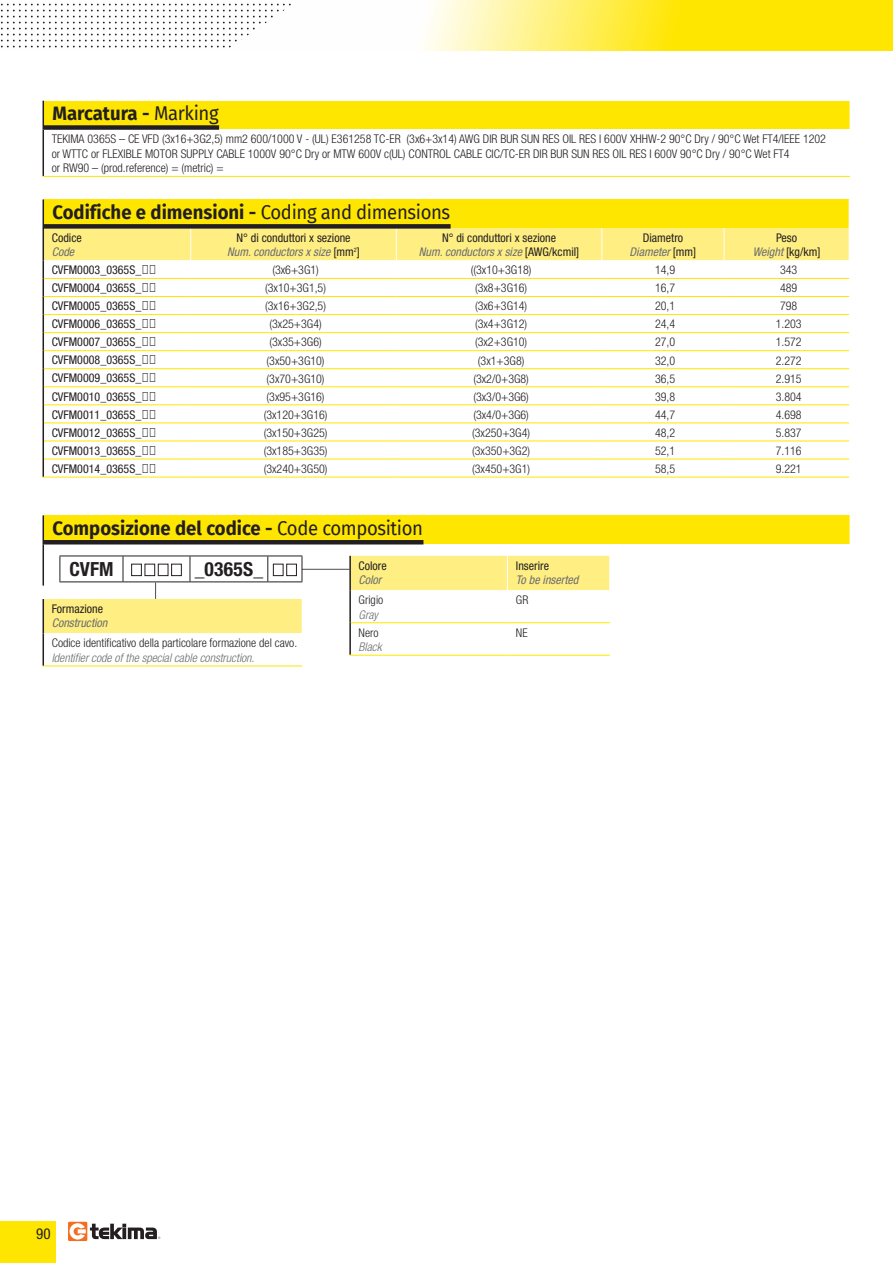
<style>
.page{position:relative;width:893px;height:1263px;background:#fff}
.page>*{position:absolute;margin:0;border:0;box-sizing:border-box;transform-origin:0 0}
.t1{font:700 19.5px "Fira Sans";color:#231f20;scale:.95 1}
.t2{font:700 condensed 19.5px "Helvetica Neue";letter-spacing:.01em;color:#231f20}
.t3{font:condensed 15px "Helvetica Neue";color:#231f20}
.t4{font:300 condensed 12px/14.4px "Helvetica Neue";color:#231f20}
.t5{font:condensed 12px/14.4px "Helvetica Neue";color:#231f20;text-align:center}
.t6{font:italic 300 condensed 12px "Helvetica Neue";color:#6c6d70}
.t7{font:italic condensed 12px "Helvetica Neue";color:#6c6d70}
.s1{font-weight:400}
.s2{font-style:italic;color:#6c6d70}
</style>
<div class="page">
<svg style="left:424px;top:0;width:469px;height:51px"></svg>
<svg style="left:0;top:3px;width:291px;height:45px"></svg>
<div style="left:0;top:1222px;width:55px;height:41px;background:#ffe601"></div>
<svg style="left:68px;top:1222px;width:19px;height:19px"></svg>
<svg style="left:70px;top:1223px;width:90px;height:16px"></svg>
<hr style="left:43px;top:477px;width:148px;height:1px;background:#ffe601">
<hr style="left:191px;top:477px;width:205px;height:1px;background:#ffe601">
<hr style="left:396px;top:477px;width:206px;height:1px;background:#ffe601">
<hr style="left:602px;top:477px;width:122px;height:1px;background:#ffe601">
<hr style="left:724px;top:477px;width:125px;height:1px;background:#ffe601">
<svg style="left:43px;top:199px;width:807px;height:278px"></svg>
<div style="left:44px;top:224px;width:407px;height:5px;background:#231f20"></div>
<hr style="left:250px;top:569px;width:99px;height:1px;background:#231f20">
<div style="left:43px;top:515px;width:807px;height:29px;background:#ffe601"></div>
<hr style="left:43px;top:544px;width:1px;height:42px;background:#231f20">
<svg style="left:43px;top:515px;width:1px;height:29px"></svg>
<hr style="left:44px;top:540px;width:379px;height:4px;background:#231f20">
<div style="left:43px;top:599px;width:259px;height:34px;background:#ffef83"></div>
<hr style="left:43px;top:666px;width:259px;height:1px;background:#ffe601">
<hr style="left:43px;top:599px;width:1px;height:34px;background:#231f20">
<hr style="left:43px;top:633px;width:1px;height:33px;background:#231f20">
<svg style="left:351px;top:556px;width:259px;height:99px"></svg>
<hr style="left:507px;top:556px;width:1px;height:34px;background:#fff">
<hr style="left:349px;top:556px;width:2px;height:34px;background:#231f20">
<hr style="left:609px;top:556px;width:1px;height:34px;background:#fff">
<hr style="left:349px;top:590px;width:2px;height:33px;background:#231f20">
<hr style="left:349px;top:623px;width:2px;height:32px;background:#231f20">
<hr style="left:351px;top:622px;width:156px;height:1px;background:#ffe601">
<hr style="left:507px;top:622px;width:103px;height:1px;background:#ffe601">
<hr style="left:349px;top:655px;width:158px;height:1px;background:#ffe601">
<hr style="left:507px;top:655px;width:103px;height:1px;background:#ffe601">
<svg style="left:60px;top:556px;width:243px;height:43px"></svg>
<hr style="left:60px;top:581px;width:63px;height:1px;background:#231f20">
<hr style="left:123px;top:581px;width:67px;height:1px;background:#231f20">
<hr style="left:190px;top:581px;width:78px;height:1px;background:#231f20">
<hr style="left:268px;top:581px;width:34px;height:1px;background:#231f20">
<div style="left:131px;top:564px;width:11px;height:12px;border:1px solid #231f20"></div>
<div style="left:145px;top:564px;width:10px;height:12px;border:1px solid #231f20"></div>
<div style="left:158px;top:564px;width:10px;height:12px;border:1px solid #231f20"></div>
<div style="left:171px;top:564px;width:11px;height:12px;border:1px solid #231f20"></div>
<div style="left:273px;top:564px;width:10px;height:12px;border:1px solid #231f20"></div>
<div style="left:286px;top:564px;width:11px;height:12px;border:1px solid #231f20"></div>
<div style="left:43px;top:101px;width:807px;height:29px;background:#ffe601"></div>
<svg style="left:43px;top:101px;width:1px;height:29px"></svg>
<hr style="left:43px;top:130px;width:1px;height:46px;background:#231f20">
<hr style="left:43px;top:176px;width:807px;height:1px;background:#ffe601">
<div style="left:44px;top:125px;width:175px;height:5px;background:#231f20"></div>
<h1 class="t1" style="left:53px;top:97px;width:176px">Marcatura - <span class="s1">Marking</span></h1>
<p class="t4" style="left:52px;top:132px;width:776px">TEKIMA 0365S – CE VFD (3x16+3G2,5) mm2 600/1000 V - (UL) E361258 TC-ER (3x6+3x14) AWG DIR BUR SUN RES OIL RES I 600V XHHW-2 90°C Dry / 90°C Wet FT4/IEEE 1202 or WTTC or FLEXIBLE MOTOR SUPPLY CABLE 1000V 90°C Dry or MTW 600V c(UL) CONTROL CABLE CIC/TC-ER DIR BUR SUN RES OIL RES I 600V 90°C Dry / 90°C Wet FT4<br>or RW90 – (prod.reference) = (metric) =</p>
<h1 class="t1" style="left:53px;top:196px;width:420px">Codifiche e dimensioni - <span class="s1">Coding and dimensions</span></h1>
<p class="t5" style="left:52px;top:230px;width:31px">Codice</p>
<p class="t7" style="left:52px;top:245px;width:24px">Code</p>
<p class="t5" style="left:227px;top:230px;width:134px">N° di conduttori x sezione<br><span class="s2">Num. conductors x size</span> [mm<sup>2</sup>]</p>
<p class="t5" style="left:419px;top:230px;width:162px">N° di conduttori x sezione<br><span class="s2">Num. conductors x size</span> [AWG/kcmil]</p>
<p class="t5" style="left:630px;top:230px;width:68px">Diametro<br><span class="s2">Diameter</span> [mm]</p>
<p class="t5" style="left:753px;top:230px;width:69px">Peso<br><span class="s2">Weight</span> [kg/km]</p>
<p class="t5" style="left:52px;top:263px;width:106px">CVFM0003_0365S_▯▯</p>
<p class="t4" style="left:272px;top:263px;width:48px">(3x6+3G1)</p>
<p class="t4" style="left:471px;top:263px;width:62px">((3x10+3G18)</p>
<p class="t4" style="left:655px;top:263px;width:22px">14,9</p>
<p class="t4" style="left:780px;top:263px;width:19px">343</p>
<p class="t5" style="left:52px;top:281px;width:106px">CVFM0004_0365S_▯▯</p>
<p class="t4" style="left:265px;top:281px;width:62px">(3x10+3G1,5)</p>
<p class="t4" style="left:475px;top:281px;width:54px">(3x8+3G16)</p>
<p class="t4" style="left:655px;top:281px;width:22px">16,7</p>
<p class="t4" style="left:780px;top:281px;width:19px">489</p>
<p class="t5" style="left:52px;top:299px;width:106px">CVFM0005_0365S_▯▯</p>
<p class="t4" style="left:265px;top:299px;width:62px">(3x16+3G2,5)</p>
<p class="t4" style="left:475px;top:299px;width:54px">(3x6+3G14)</p>
<p class="t4" style="left:655px;top:299px;width:22px">20,1</p>
<p class="t4" style="left:780px;top:299px;width:19px">798</p>
<p class="t5" style="left:52px;top:317px;width:106px">CVFM0006_0365S_▯▯</p>
<p class="t4" style="left:270px;top:317px;width:54px">(3x25+3G4)</p>
<p class="t4" style="left:475px;top:317px;width:54px">(3x4+3G12)</p>
<p class="t4" style="left:655px;top:317px;width:22px">24,4</p>
<p class="t4" style="left:776px;top:317px;width:27px">1.203</p>
<p class="t5" style="left:52px;top:335px;width:106px">CVFM0007_0365S_▯▯</p>
<p class="t4" style="left:270px;top:335px;width:54px">(3x35+3G6)</p>
<p class="t4" style="left:475px;top:335px;width:54px">(3x2+3G10)</p>
<p class="t4" style="left:655px;top:335px;width:22px">27,0</p>
<p class="t4" style="left:776px;top:335px;width:27px">1.572</p>
<p class="t5" style="left:52px;top:353px;width:106px">CVFM0008_0365S_▯▯</p>
<p class="t4" style="left:267px;top:353px;width:59px">(3x50+3G10)</p>
<p class="t4" style="left:478px;top:353px;width:48px">(3x1+3G8)</p>
<p class="t4" style="left:655px;top:353px;width:22px">32,0</p>
<p class="t4" style="left:776px;top:353px;width:27px">2.272</p>
<p class="t5" style="left:52px;top:371px;width:106px">CVFM0009_0365S_▯▯</p>
<p class="t4" style="left:267px;top:371px;width:59px">(3x70+3G10)</p>
<p class="t4" style="left:473px;top:371px;width:57px">(3x2/0+3G8)</p>
<p class="t4" style="left:655px;top:371px;width:22px">36,5</p>
<p class="t4" style="left:776px;top:371px;width:27px">2.915</p>
<p class="t5" style="left:52px;top:389px;width:106px">CVFM0010_0365S_▯▯</p>
<p class="t4" style="left:267px;top:389px;width:59px">(3x95+3G16)</p>
<p class="t4" style="left:473px;top:389px;width:57px">(3x3/0+3G6)</p>
<p class="t4" style="left:655px;top:389px;width:22px">39,8</p>
<p class="t4" style="left:776px;top:389px;width:27px">3.804</p>
<p class="t5" style="left:52px;top:407px;width:106px">CVFM0011_0365S_▯▯</p>
<p class="t4" style="left:264px;top:407px;width:65px">(3x120+3G16)</p>
<p class="t4" style="left:473px;top:407px;width:57px">(3x4/0+3G6)</p>
<p class="t4" style="left:655px;top:407px;width:22px">44,7</p>
<p class="t4" style="left:776px;top:407px;width:27px">4.698</p>
<p class="t5" style="left:52px;top:425px;width:106px">CVFM0012_0365S_▯▯</p>
<p class="t4" style="left:264px;top:425px;width:65px">(3x150+3G25)</p>
<p class="t4" style="left:472px;top:425px;width:59px">(3x250+3G4)</p>
<p class="t4" style="left:655px;top:425px;width:22px">48,2</p>
<p class="t4" style="left:776px;top:425px;width:27px">5.837</p>
<p class="t5" style="left:52px;top:443px;width:106px">CVFM0013_0365S_▯▯</p>
<p class="t4" style="left:264px;top:443px;width:65px">(3x185+3G35)</p>
<p class="t4" style="left:472px;top:443px;width:59px">(3x350+3G2)</p>
<p class="t4" style="left:655px;top:443px;width:22px">52,1</p>
<p class="t4" style="left:776px;top:443px;width:27px">7.116</p>
<p class="t5" style="left:52px;top:461px;width:106px">CVFM0014_0365S_▯▯</p>
<p class="t4" style="left:264px;top:461px;width:65px">(3x240+3G50)</p>
<p class="t4" style="left:472px;top:461px;width:59px">(3x450+3G1)</p>
<p class="t4" style="left:655px;top:461px;width:22px">58,5</p>
<p class="t4" style="left:776px;top:461px;width:27px">9.221</p>
<h1 class="t1" style="left:53px;top:512px;width:392px">Composizione del codice - <span class="s1">Code composition</span></h1>
<h1 class="t2" style="left:69px;top:557px;width:46px">CVFM</h1>
<h1 class="t2" style="left:195px;top:557px;width:70px">_0365S_</h1>
<p class="t5" style="left:52px;top:601px;width:53px">Formazione</p>
<p class="t7" style="left:52px;top:616px;width:57px">Construction</p>
<p class="t4" style="left:52px;top:636px;width:247px">Codice identificativo della particolare formazione del cavo.</p>
<p class="t6" style="left:52px;top:651px;width:204px">Identifier code of the special cable construction.</p>
<p class="t5" style="left:359px;top:558px;width:30px">Colore</p>
<p class="t7" style="left:359px;top:573px;width:24px">Color</p>
<p class="t4" style="left:359px;top:592px;width:26px">Grigio</p>
<p class="t6" style="left:359px;top:607px;width:21px">Gray</p>
<p class="t4" style="left:359px;top:625px;width:22px">Nero</p>
<p class="t6" style="left:359px;top:640px;width:25px">Black</p>
<p class="t5" style="left:516px;top:558px;width:35px">Inserire</p>
<p class="t7" style="left:516px;top:573px;width:64px">To be inserted</p>
<p class="t4" style="left:516px;top:592px;width:14px">GR</p>
<p class="t4" style="left:516px;top:625px;width:13px">NE</p>
<p class="t3" style="left:36px;top:1225px;width:16px">90</p>
</div>
